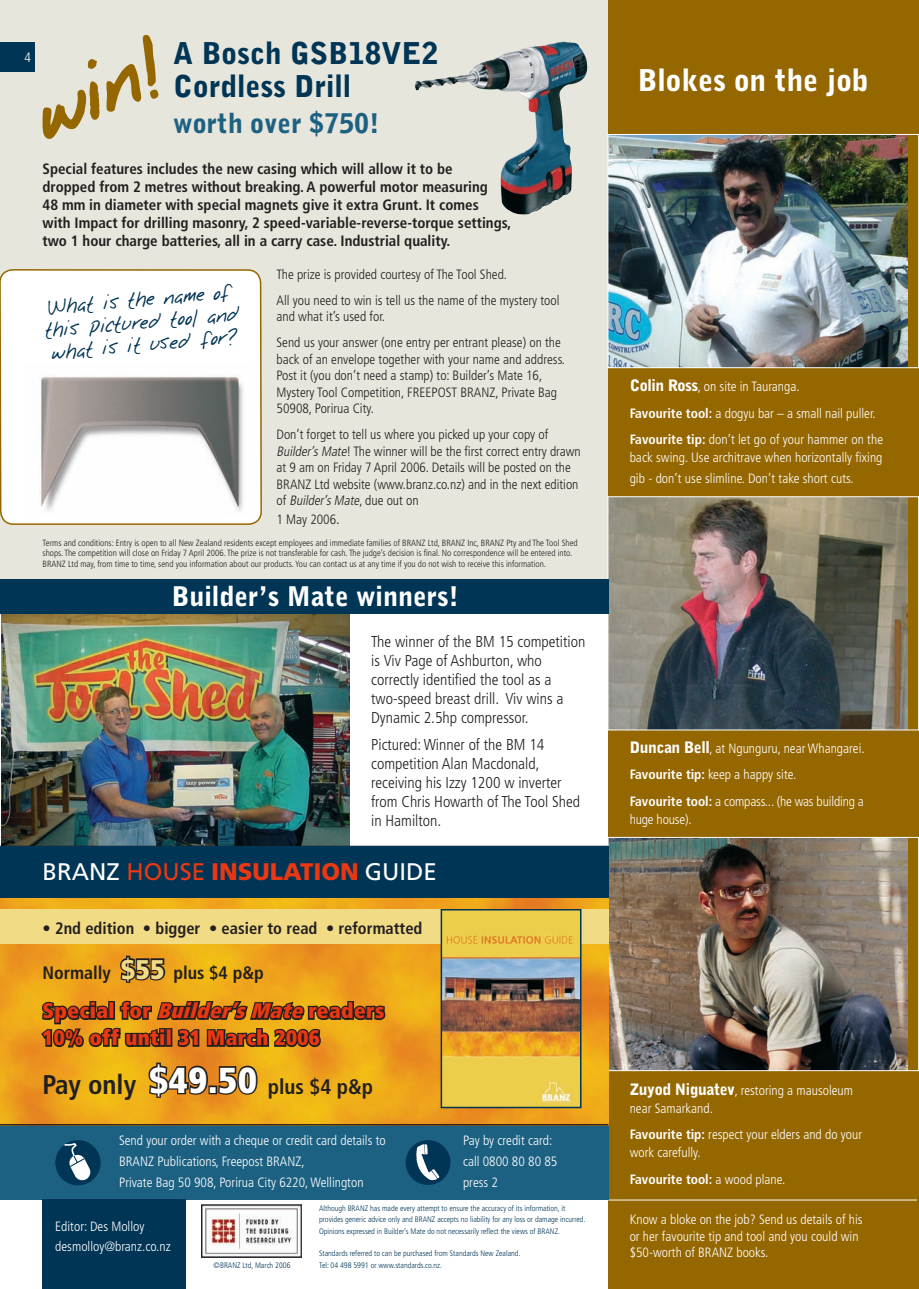
<style>
.page{position:relative;width:919px;height:1289px;background:#fff}
.page>*{position:absolute;margin:0;border:0;box-sizing:border-box;transform-origin:0 0}
.t1{font:900 30px/33px "Bell Gothic BT";color:#003555}
.t2{font:900 30px "Bell Gothic BT";color:#fff}
.t3{font:900 27px "Bell Gothic BT";color:#fff}
.t4{font:900 27px "Bell Gothic BT";color:#1d6182}
.t5{font:24px "Frutiger";color:#fff}
.t6{font:900 condensed 21px/27px "Frutiger";letter-spacing:.02em;color:#eb3812}
.t7{font:700 condensed 21px "Frutiger";color:#231f20}
.t8{font:18px/22.5px "Notepad";color:#003555}
.t9{font:700 condensed 18px "Frutiger";color:#231f20}
.t10{font:700 condensed 16.5px "Frutiger";color:#231f20}
.t11{font:300 condensed 15.75px/18.9px "Frutiger";color:#231f20}
.t12{font:700 condensed 15px/18px "Frutiger";color:#231f20}
.t13{font:300 condensed 13.5px/21px "Frutiger";color:#fff}
.t14{font:300 condensed 13.5px/16.5px "Frutiger";color:#231f20}
.t15{font:700 condensed 13.5px "Frutiger";color:#fff}
.t16{font:300 condensed 9px/10.8px "Frutiger";color:#231f20}
.t17{font:300 condensed 7.95px/11.4px "Frutiger";color:#003555}
.s1{font-style:italic}
.s2{font-size:15px}
.s3{color:#eb3812}
.s4{font-weight:900;color:#eb3812}
.s5{font-weight:900;font-size:27px;color:#f2db85}
.s6{font-size:27px}
.s7{font-weight:900;font-size:36px;color:#fff}
.s8{font-family:"Bell Gothic BT";font-weight:900;font-stretch:normal;font-size:15.75px}
.s9{font-weight:700}
.s10{font-weight:300}
</style>
<div class="page">
<div style="left:0;top:0;width:608px;height:583px;background:#e7e6dc"></div>
<img style="left:2px;top:614px;width:348px;height:231px">
<div style="left:608px;top:0;width:310px;height:1288px;background:#956701"></div>
<img style="left:607px;top:134px;width:311px;height:234px">
<img style="left:607px;top:496px;width:311px;height:234px">
<img style="left:608px;top:836px;width:310px;height:235px">
<hr style="left:608px;top:1199px;width:308px;height:1px;background:#fff">
<div style="left:0;top:579px;width:608px;height:34px;background:#003555"></div>
<div style="left:0;top:1123px;width:608px;height:76px;background:#1d6182"></div>
<div style="left:55px;top:1140px;width:46px;height:45px;background:#003555;border-radius:50%"></div>
<svg style="left:57px;top:1140px;width:34px;height:41px"></svg>
<div style="left:405px;top:1140px;width:45px;height:44px;background:#003555;border-radius:50%"></div>
<svg style="left:414px;top:1144px;width:25px;height:36px"></svg>
<div style="left:43px;top:1199px;width:142px;height:89px;background:#003555"></div>
<img style="left:201px;top:1204px;width:100px;height:53px">
<svg style="left:42px;top:34px;width:117px;height:105px"></svg>
<img style="left:0;top:897px;width:608px;height:226px">
<hr style="left:0;top:845px;width:608px;height:2px;background:#231f20">
<hr style="left:0;top:1123px;width:608px;height:2px;background:#231f20">
<div style="left:0;top:846px;width:608px;height:51px;background:#003555"></div>
<div style="left:0;top:909px;width:608px;height:34px;background:#f2db85"></div>
<img style="left:443px;top:912px;width:135px;height:193px">
<div style="left:440px;top:909px;width:141px;height:199px;border:2px solid #003555"></div>
<div style="left:1px;top:269px;width:261px;height:255px;background:#fff"></div>
<svg style="left:39px;top:954px;width:348px;height:145px;background:#c1881b"></svg>
<img style="left:415px;top:41px;width:172px;height:174px">
<img style="left:23px;top:365px;width:231px;height:151px">
<div style="left:0;top:43px;width:34px;height:29px;background:#003555"></div>
<p class="t13" style="left:24px;top:47px;width:8px">4</p>
<h1 class="t1" style="left:173px;top:36px;width:266px">A Bosch GSB18VE2<br>Cordless Drill</h1>
<h2 class="t4" style="left:173px;top:106px;width:208px">worth over $750!</h2>
<p class="t12" style="left:43px;top:160px;width:470px">Special features includes the new casing which will allow it to be<br>dropped from 2 metres without breaking. A powerful motor measuring<br>48 mm in diameter with special magnets give it extra Grunt. It comes<br>with Impact for drilling masonry, 2 speed-variable-reverse-torque settings, two 1 hour charge batteries, all in a carry case. Industrial quality.</p>
<h3 class="t8" style="left:43px;top:299px;width:196px;rotate:-5deg">What is the name of this pictured tool and what is it used for?</h3>
<p class="t14" style="left:276px;top:261px;width:284px;line-height:26.1px">The prize is provided courtesy of The Tool Shed.<br>All you need to win is tell us the name of the mystery tool</p>
<p class="t14" style="left:276px;top:304px;width:286px;line-height:26.1px">and what it’s used for.<br>Send us your answer (one entry per entrant please) on the</p>
<p class="t14" style="left:276px;top:351px;width:290px">back of an envelope together with your name and address.<br>Post it (you don’t need a stamp) to: Builder’s Mate 16, Mystery Tool Competition, FREEPOST BRANZ, Private Bag 50908, Porirua City.</p>
<p class="t14" style="left:276px;top:427px;width:306px">Don’t forget to tell us where you picked up your copy of <span class="s1">Builder’sMate</span>! The winner will be the first correct entry drawn at 9 am on Friday 7 April 2006. Details will be posted on the BRANZ Ltd website (www.branz.co.nz) and in the next edition o f <span class="s1">Builder’sMate</span>, d u e o u t o n</p>
<p class="t14" style="left:276px;top:511px;width:65px">1 May 2006<span class="s2">.</span></p>
<p class="t16" style="left:43px;top:537px;width:536px">Terms and conditions: Entry is open to all New Zealand residents except employees and immediate families of BRANZ Ltd, BRANZ Inc, BRANZ Pty and The Tool Shed shops. The competition will close on Friday 7 April 2006. The prize is not transferable for cash. The judge’s decision is final. No correspondence will be entered into.<br>BRANZ Ltd may, from time to time, send you information about our products. You can contact us at any time if you do not wish to receive this information.</p>
<h2 class="t3" style="left:171px;top:579px;width:289px">Builder’s Mate winners!</h2>
<p class="t11" style="left:371px;top:632px;width:216px">The winner of the BM 15 competition is Viv Page of Ashburton, who correctly identified the tool as a two-speed breast drill. Viv wins a<br>Dynamic 2.5hp compressor.</p>
<p class="t11" style="left:371px;top:735px;width:210px">Pictured: Winner of the BM 14 competition Alan Macdonald, receiving his Izzy 1200 w inverter from Chris Howarth of The Tool Shed in Hamilton.</p>
<h3 class="t5" style="left:43px;top:857px;width:395px">BRANZ <span class="s3">HOUSE</span> <span class="s4">INSULATION</span> GUIDE</h3>
<p class="t10" style="left:43px;top:918px;width:381px">• 2nd edition • bigger • easier to read • reformatted</p>
<h3 class="t9" style="left:43px;top:962px;width:223px">Normally <span class="s5">$55</span> plus $4 p&amp;p</h3>
<h3 class="t6" style="left:43px;top:997px;width:343px">Special for <span class="s1">Builder’sMate</span> readers<br>10% off until 31 March 2006</h3>
<h3 class="t7" style="left:43px;top:1074px;width:332px"><span class="s6">Pay only</span> <span class="s7">$49.50</span> plus $4 p&amp;p</h3>
<p class="t13" style="left:119px;top:1130px;width:268px">Send your order with a cheque or credit card details to<br>BRANZ Publications, Freepost BRANZ,<br>Private Bag 50 908, Porirua City 6220, Wellington</p>
<p class="t13" style="left:463px;top:1130px;width:96px">Pay by credit card: call 0800 80 80 85 press 2</p>
<p class="t13" style="left:55px;top:1216px;width:117px;line-height:19.5px">Editor: Des Molloy desmolloy@branz.co.nz</p>
<p class="t17" style="left:214px;top:1259px;width:78px">©BRANZ Ltd, March 2006</p>
<p class="t17" style="left:319px;top:1202px;width:268px">Although BRANZ has made every attempt to ensure the accuracy of its information, it provides generic advice only and BRANZ accepts no liability for any loss or damage incurred.<br>Opinions expressed in Builder’s Mate do not necessarily reflect the views of BRANZ.</p>
<p class="t17" style="left:319px;top:1247px;width:203px">Standards referred to can be purchased from Standards New Zealand.<br>Tel: 04 498 5991 or www.standards.co.nz.</p>
<h1 class="t2" style="left:637px;top:62px;width:232px">Blokes on the job</h1>
<p class="t13" style="left:629px;top:373px;width:255px;line-height:26.5px"><span class="s8">Colin Ross</span>, on site in Tauranga.<br><span class="s9">Favourite tool:</span> a dogyu bar – a small nail puller.<br><span class="s9">Favourite tip:</span> don’t let go of your hammer on the</p>
<p class="t13" style="left:629px;top:447px;width:254px">back swing. Use architrave when horizontally fixing gib - don’t use slimline. Don’t take short cuts.</p>
<p class="t13" style="left:629px;top:735px;width:236px;line-height:26.5px"><span class="s8">Duncan Bell</span>, at Ngunguru, near Whangarei.<br><span class="s9">Favourite tip:</span> keep a happy site.<br><span class="s9">Favourite tool:</span> a compass... (he was building a</p>
<p class="t13" style="left:629px;top:809px;width:63px">huge house).</p>
<p class="t13" style="left:629px;top:1081px;width:225px;line-height:18px"><span class="s8">Zuyod Niguatev</span>, restoring a mausoleum near Samarkand.</p>
<p class="t13" style="left:629px;top:1125px;width:234px;line-height:18px"><span class="s9">Favourite tip:</span> respect your elders and do your work carefully.</p>
<p class="t15" style="left:629px;top:1171px;width:157px">Favourite tool: <span class="s10">a wood plane.</span></p>
<p class="t13" style="left:629px;top:1211px;width:234px;line-height:16.5px">Know a bloke on the job? Send us details of his or her favourite tip and tool and you could win $50-worth of BRANZ books.</p>
</div>
